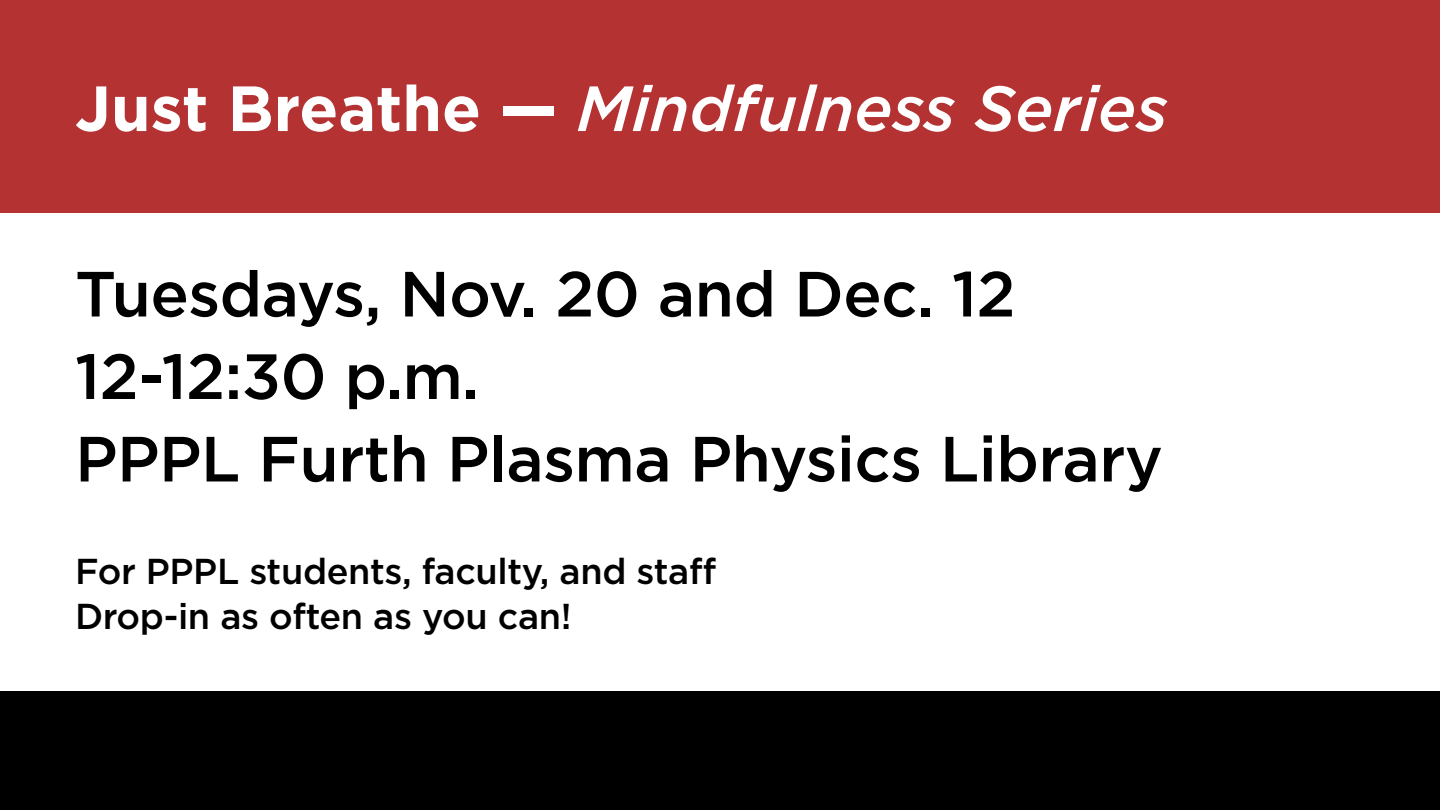
<style>
.page{position:relative;width:1440px;height:810px;background:#fff}
.page>*{position:absolute;margin:0;border:0;box-sizing:border-box;transform-origin:0 0}
.t1{font:500 63.75px/82.5px "Gotham";letter-spacing:-.01em;color:#000}
.t2{font:italic 500 63.75px "Gotham";color:#fff}
.t3{font:500 36px/45px "Gotham";letter-spacing:-.01em;color:#000}
.s1{font-weight:700;font-style:normal}
</style>
<div class="page">
<div style="left:0;top:692px;width:1440px;height:118px;background:#000"></div>
<div style="left:0;top:0;width:1440px;height:213px;background:#b43232"></div>
<p class="t2" style="left:75px;top:67px;width:1094px"><span class="s1">Just Breathe —</span> Mindfulness Series</p>
<p class="t1" style="left:75px;top:252px;width:1089px">Tuesdays, Nov. 20 and Dec. 12<br>12-12:30 p.m.<br>PPPL Furth Plasma Physics Library</p>
<p class="t3" style="left:75px;top:548px;width:643px">For PPPL students, faculty, and staff<br>Drop-in as often as you can!</p>
</div>
